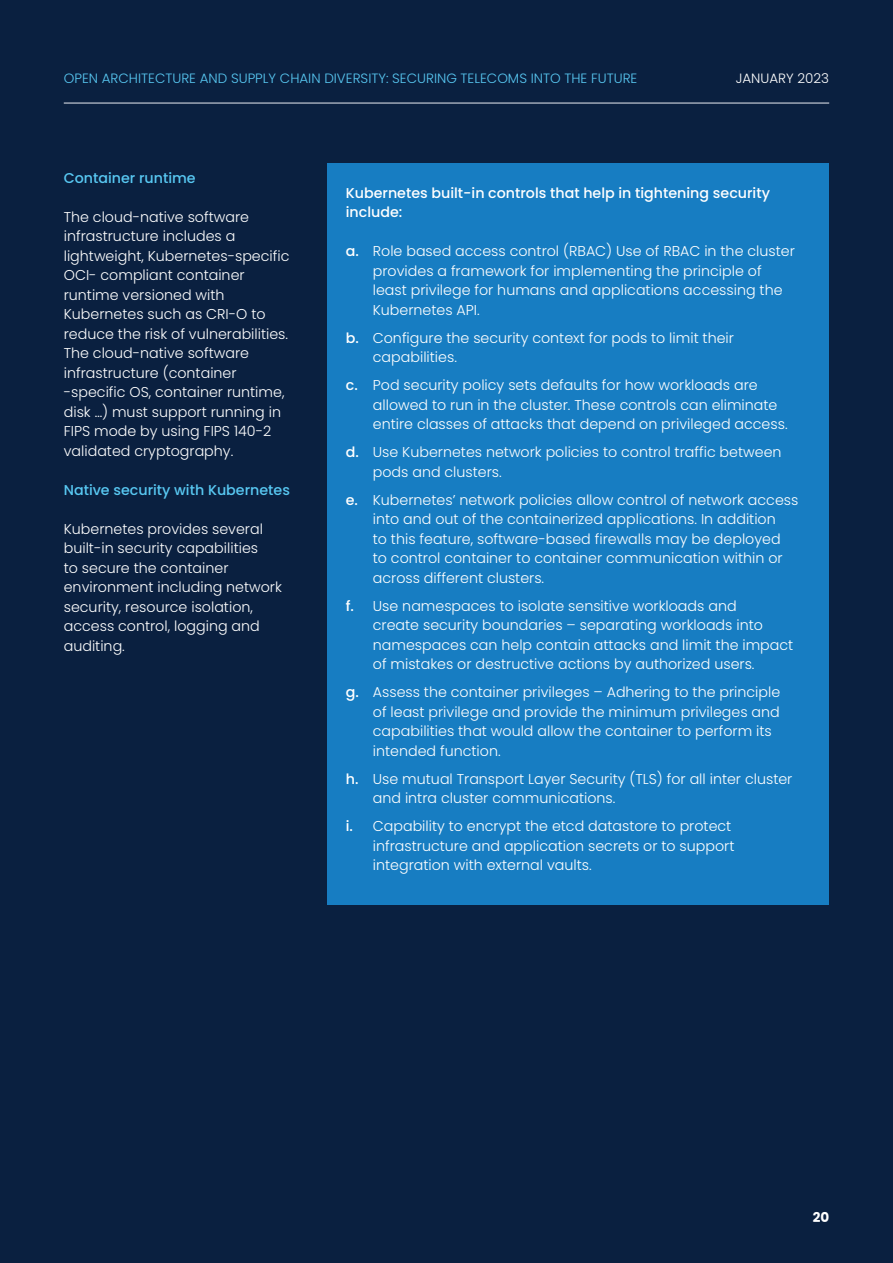
<style>
.page{position:relative;width:893px;height:1263px;background:#0a2040}
.page>*{position:absolute;margin:0;border:0;box-sizing:border-box;transform-origin:0 0}
.t1{font:300 14.25px/19.5px "Poppins";color:#fff}
.t2{font:500 14.25px/19.5px "Poppins";color:#fff}
.t3{font:500 14.25px "Poppins";color:#58c8f2}
.t4{font:300 13.5px "Poppins";color:#58c8f2}
.t5{font:300 13.5px "Poppins";color:#fff}
.t6{font:700 13.5px "Poppins";color:#fff}
.s1{font-weight:500}
</style>
<div class="page">
<div style="left:327px;top:163px;width:502px;height:741px;background:#177dc2"></div>
<hr style="left:64px;top:103px;width:765px;height:1px;background:#eaecf2">
<p class="t4" style="left:64px;top:71px;width:575px">OPEN ARCHITECTURE AND SUPPLY CHAIN DIVERSITY: SECURING TELECOMS INTO THE FUTURE</p>
<p class="t5" style="left:736px;top:71px;width:95px">JANUARY 2023</p>
<p class="t3" style="left:64px;top:169px;width:133px">Container runtime</p>
<p class="t1" style="left:64px;top:207px;width:227px">The cloud-native software infrastructure includes a lightweight, Kubernetes-specific<br>OCI- compliant container runtime versioned with<br>Kubernetes such as CRI-O to reduce the risk of vulnerabilities.</p>
<p class="t1" style="left:64px;top:343px;width:222px">The cloud-native software infrastructure (container -specific OS, container runtime, disk …) must support running in<br>FIPS mode by using FIPS 140-2 validated cryptography.</p>
<p class="t3" style="left:64px;top:481px;width:228px">Native security with Kubernetes</p>
<p class="t1" style="left:64px;top:519px;width:220px">Kubernetes provides several built-in security capabilities<br>to secure the container environment including network security, resource isolation, access control, logging and auditing.</p>
<p class="t2" style="left:346px;top:183px;width:426px">Kubernetes built-in controls that help in tightening security include:</p>
<p class="t1" style="left:373px;top:241px;width:423px;text-indent:-27px"><span class="s1">a.</span> Role based access control (RBAC) Use of RBAC in the cluster provides a framework for implementing the principle of least privilege for humans and applications accessing the Kubernetes API.</p>
<p class="t1" style="left:373px;top:328px;width:363px;text-indent:-27px"><span class="s1">b.</span> Configure the security context for pods to limit their capabilities.</p>
<p class="t1" style="left:373px;top:375px;width:416px;text-indent:-27px"><span class="s1">c.</span> Pod security policy sets defaults for how workloads are allowed to run in the cluster. These controls can eliminate entire classes of attacks that depend on privileged access.</p>
<p class="t1" style="left:373px;top:442px;width:410px;text-indent:-27px"><span class="s1">d.</span> Use Kubernetes network policies to control traffic between pods and clusters.</p>
<p class="t1" style="left:373px;top:490px;width:427px;text-indent:-27px"><span class="s1">e.</span> Kubernetes’ network policies allow control of network access into and out of the containerized applications. In addition<br>to this feature, software-based firewalls may be deployed<br>to control container to container communication within or across different clusters.</p>
<p class="t1" style="left:373px;top:596px;width:422px;text-indent:-27px"><span class="s1">f.</span> Use namespaces to isolate sensitive workloads and<br>create security boundaries – separating workloads into namespaces can help contain attacks and limit the impact of mistakes or destructive actions by authorized users.</p>
<p class="t1" style="left:373px;top:682px;width:409px;text-indent:-27px"><span class="s1">g.</span> Assess the container privileges – Adhering to the principle of least privilege and provide the minimum privileges and capabilities that would allow the container to perform its intended function.</p>
<p class="t1" style="left:373px;top:769px;width:421px;text-indent:-27px"><span class="s1">h.</span> Use mutual Transport Layer Security (TLS) for all inter cluster and intra cluster communications.</p>
<p class="t1" style="left:373px;top:816px;width:363px;text-indent:-27px"><span class="s1">i.</span> Capability to encrypt the etcd datastore to protect infrastructure and application secrets or to support integration with external vaults.</p>
<p class="t6" style="left:813px;top:1209px;width:18px">20</p>
</div>
